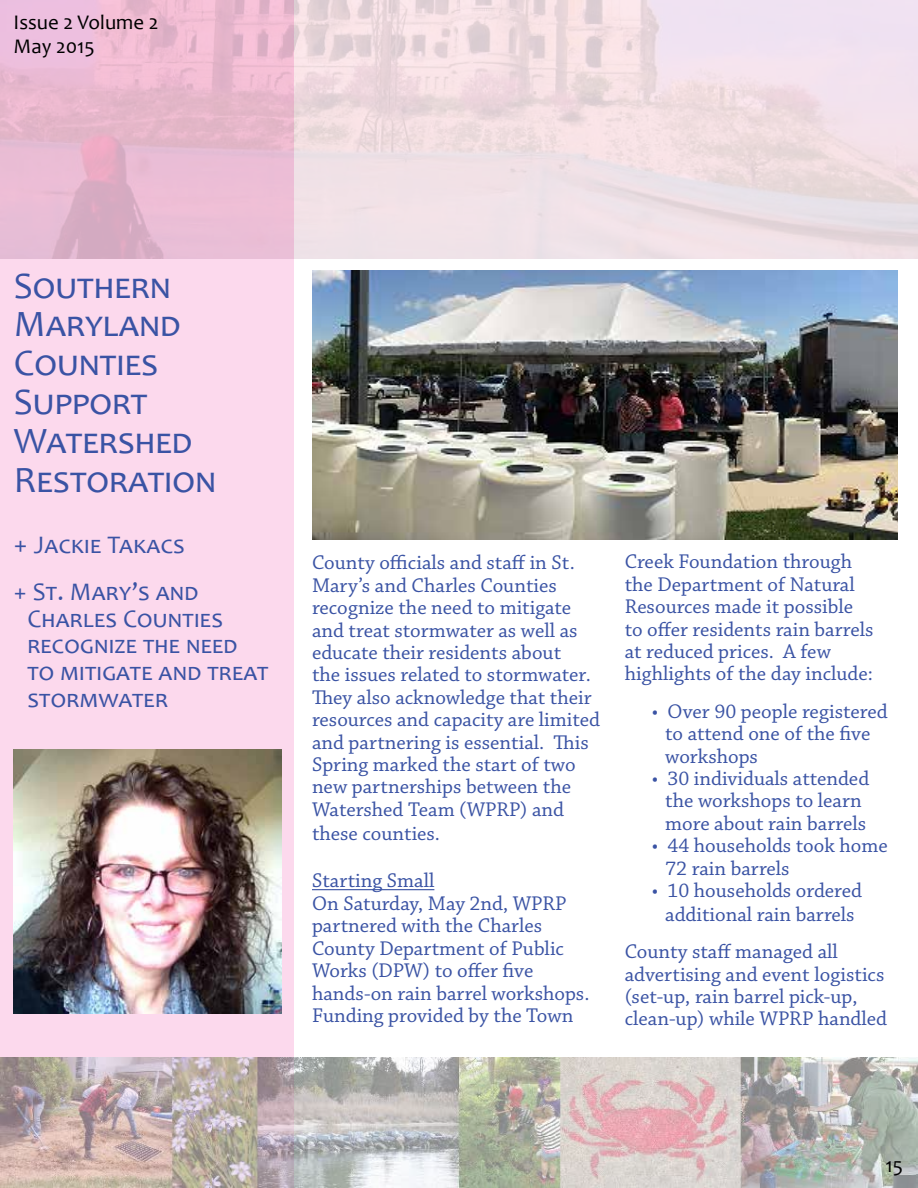
<style>
.page{position:relative;width:918px;height:1188px;background:#fff}
.page>*{position:absolute;margin:0;border:0;box-sizing:border-box;transform-origin:0 0}
.t1{font:37.35px/38.8px "Candara";color:#3a53a4}
.t2{font:25.35px/26.8px "Candara";letter-spacing:.03em;color:#3a53a4}
.t3{font:25.35px/47.1px "Candara";letter-spacing:.01em;color:#3a53a4}
.t4{font:20.85px/22.4px "Chaparral Pro";color:#3a53a4}
.t5{font:20.85px "Candara";color:#000}
.s1{font-size:26.85px}
</style>
<div class="page">
<div style="left:0;top:0;width:293px;height:1188px;background:#fcd9ed"></div>
<img style="left:0;top:1058px;width:918px;height:130px">
<img style="left:0;top:0;width:918px;height:259px">
<hr style="left:312px;top:889px;width:122px;height:1px;background:#3a53a4">
<img style="left:14px;top:750px;width:268px;height:264px">
<img style="left:312px;top:271px;width:586px;height:269px">
<p class="t5" style="left:14px;top:9px;width:146px">Issue 2 Volume 2</p>
<p class="t5" style="left:14px;top:33px;width:83px">May 2015</p>
<h1 class="t1" style="left:14px;top:266px;width:204px">Southern<br>Maryland<br>Counties<br>Support<br>Watershed<br>Restoration</h1>
<p class="t3" style="left:14px;top:521px;width:186px"><span class="s1">+</span> Jackie Takacs + St. Mary’s and</p>
<p class="t2" style="left:27px;top:605px;width:240px">Charles Counties recognize the need to mitigate and treat stormwater</p>
<p class="t4" style="left:312px;top:552px;width:290px">County officials and staff in St.<br>Mary’s and Charles Counties recognize the need to mitigate and treat stormwater as well as educate their residents about<br>the issues related to stormwater.<br>They also acknowledge that their resources and capacity are limited and partnering is essential. This<br>Spring marked the start of two new partnerships between the<br>Watershed Team (WPRP) and these counties.</p>
<p class="t4" style="left:312px;top:871px;width:279px">Starting Small<br>On Saturday, May 2nd, WPRP partnered with the Charles<br>County Department of Public<br>Works (DPW) to offer five hands-on rain barrel workshops.<br>Funding provided by the Town</p>
<p class="t4" style="left:625px;top:551px;width:250px">Creek Foundation through the Department of Natural<br>Resources made it possible to offer residents rain barrels at reduced prices. A few highlights of the day include:</p>
<p class="t4" style="left:665px;top:701px;width:224px;text-indent:-13px">• Over 90 people registered to attend one of the five workshops</p>
<p class="t4" style="left:652px;top:768px;width:219px;text-align:center">• 30 individuals attended the workshops to learn more about rain barrels</p>
<p class="t4" style="left:665px;top:835px;width:224px;text-indent:-13px">• 44 households took home<br>72 rain barrels</p>
<p class="t4" style="left:652px;top:879px;width:212px;line-height:23.9px;text-align:center">• 10 households ordered additional rain barrels</p>
<p class="t4" style="left:625px;top:941px;width:264px">County staff managed all advertising and event logistics (set-up, rain barrel pick-up, clean-up) while WPRP handled</p>
<p class="t5" style="left:886px;top:1152px;width:19px">15</p>
</div>
